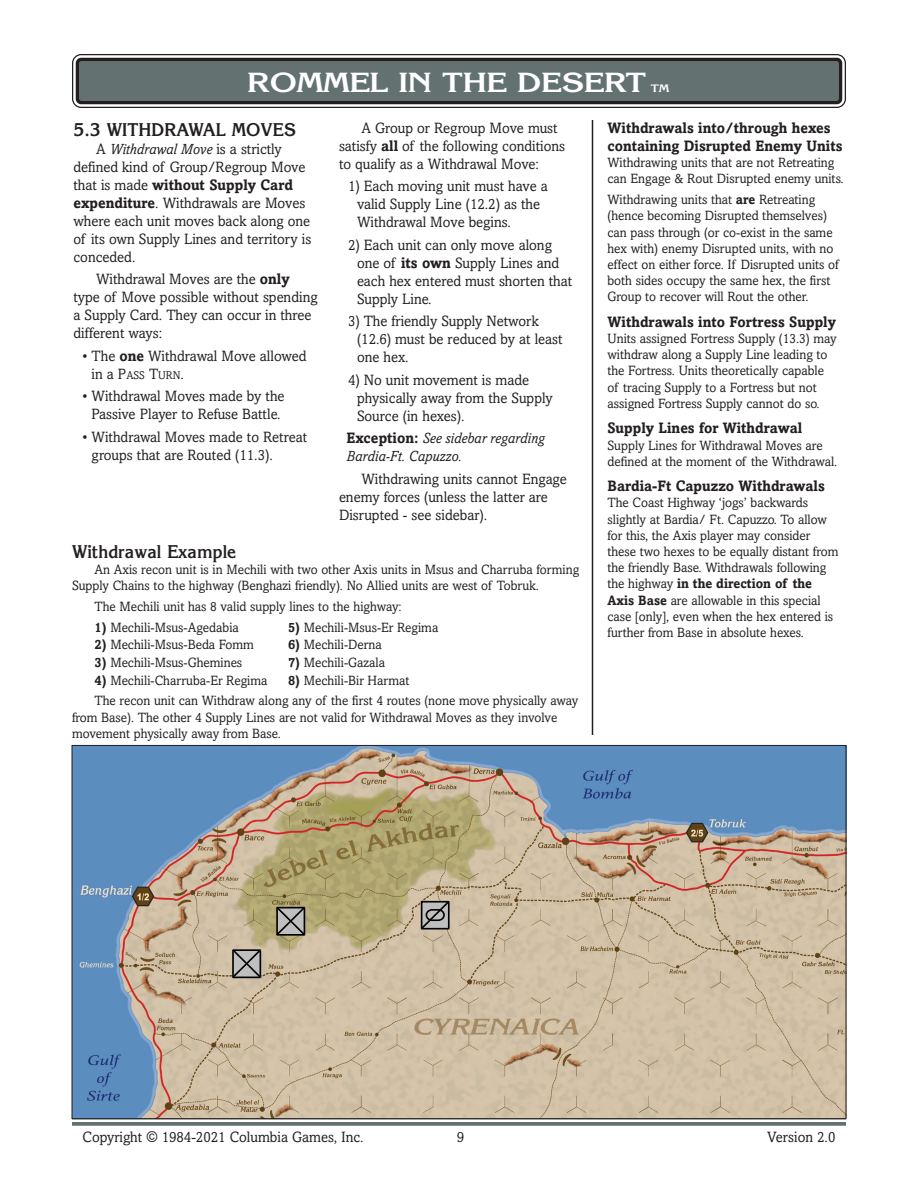
<style>
.page{position:relative;width:918px;height:1188px;background:#fff}
.page>*{position:absolute;margin:0;border:0;box-sizing:border-box;transform-origin:0 0}
.t1{font:700 27px "Korinna";letter-spacing:-.02em;color:#fff;scale:1.2 1}
.Heading_2{font:700 18px "Korinna";color:#231f20;scale:.95 1}
.Heading_3{font:700 18px "Korinna";color:#231f20;scale:.95 1}
.Bullet{font:15px/18px "Amasis";color:#231f20;scale:.95 1}
.Sidebar_Head{font:700 15px/18px "Amasis";color:#231f20;scale:.95 1}
.t2{font:italic 15px/18px "Amasis";color:#231f20;scale:.95 1}
.Sidebar{font:13.5px/16.2px "Amasis";color:#231f20;scale:.95 1}
.Bullet-2{font:11.25px "Amasis";color:#231f20;scale:.95 1}
.t3{font:700 10.5px "Korinna";color:#fff;scale:1.2 1}
.s1{font-weight:700}
.s2{font-weight:700;font-style:normal}
.s3{font-style:italic}
.s4{font-size:15px}
</style>
<div class="page">
<div style="left:76px;top:58px;width:766px;height:46px;background:#637271;border-radius:5px"></div>
<div style="left:72px;top:54px;width:774px;height:54px;border:8px solid #fff;border-radius:5px"></div>
<div style="left:72px;top:54px;width:774px;height:54px;border:1px solid #231f20;border-radius:9px"></div>
<div style="left:76px;top:58px;width:766px;height:46px;border:4px solid #231f20;border-radius:4px"></div>
<hr style="left:72px;top:1118px;width:774px;height:2px;background:#637271">
<svg style="left:72px;top:1122px;width:774px;height:4px;fill:#637271"></svg>
<hr style="left:592px;top:120px;width:1px;height:615px;background:#231f20">
<img style="left:74px;top:747px;width:770px;height:370px">
<svg style="left:276px;top:907px;width:29px;height:29px"></svg>
<svg style="left:232px;top:949px;width:29px;height:29px"></svg>
<svg style="left:421px;top:901px;width:29px;height:29px"></svg>
<p class="t1" style="left:247px;top:66px;width:334px">ROMMEL IN THE DESERT</p>
<p class="t3" style="left:651px;top:82px;width:17px">TM</p>
<p class="Sidebar_Head" style="left:608px;top:119px;width:249px">Withdrawals into/through hexes containing Disrupted Enemy Units</p>
<p class="Sidebar" style="left:608px;top:155px;width:250px">Withdrawing units that are not Retreating can Engage &amp; Rout Disrupted enemy units.</p>
<p class="Sidebar" style="left:608px;top:191px;width:245px">Withdrawing units that <span class="s1">are</span> Retreating (hence becoming Disrupted themselves) can pass through (or co-exist in the same hex with) enemy Disrupted units, with no effect on either force. If Disrupted units of both sides occupy the same hex, the first Group to recover will Rout the other.</p>
<p class="Sidebar_Head" style="left:608px;top:312px;width:242px">Withdrawals into Fortress Supply</p>
<p class="Sidebar" style="left:608px;top:330px;width:243px">Units assigned Fortress Supply (13.3) may withdraw along a Supply Line leading to the Fortress. Units theoretically capable of tracing Supply to a Fortress but not assigned Fortress Supply cannot do so.</p>
<p class="Sidebar_Head" style="left:608px;top:419px;width:207px">Supply Lines for Withdrawal</p>
<p class="Sidebar" style="left:608px;top:437px;width:243px">Supply Lines for Withdrawal Moves are defined at the moment of the Withdrawal.</p>
<p class="Sidebar_Head" style="left:608px;top:477px;width:230px">Bardia-Ft Capuzzo Withdrawals</p>
<p class="Sidebar" style="left:608px;top:495px;width:245px">The Coast Highway ‘jogs’ backwards slightly at Bardia/ Ft. Capuzzo. To allow for this, the Axis player may consider these two hexes to be equally distant from the friendly Base. Withdrawals following the highway <span class="s1">in the direction of the Axis Base</span> are allowable in this special case [only], even when the hex entered is further from Base in absolute hexes.</p>
<p class="Bullet" style="left:339px;top:119px;width:240px;text-indent:22px">A Group or Regroup Move must satisfy <span class="s1">all</span> of the following conditions to qualify as a Withdrawal Move:</p>
<p class="Bullet" style="left:357px;top:177px;width:202px;text-indent:-9px">1) Each moving unit must have a valid Supply Line (12.2) as the<br>Withdrawal Move begins.</p>
<p class="Bullet" style="left:357px;top:236px;width:228px;text-indent:-9px">2) Each unit can only move along one of <span class="s1">its own</span> Supply Lines and each hex entered must shorten that<br>Supply Line.</p>
<p class="Bullet" style="left:357px;top:312px;width:218px;text-indent:-9px">3) The friendly Supply Network (12.6) must be reduced by at least one hex.</p>
<p class="Bullet" style="left:357px;top:371px;width:208px;text-indent:-9px">4) No unit movement is made physically away from the Supply<br>Source (in hexes).</p>
<p class="t2" style="left:346px;top:429px;width:210px"><span class="s2">Exception:</span> See sidebar regarding<br>Bardia-Ft. Capuzzo.</p>
<p class="Bullet" style="left:339px;top:470px;width:241px;text-indent:22px">Withdrawing units cannot Engage enemy forces (unless the latter are<br>Disrupted - see sidebar).</p>
<p class="Heading_2" style="left:74px;top:118px;width:236px">5.3 WITHDRAWAL MOVES</p>
<p class="Bullet" style="left:74px;top:140px;width:252px;text-indent:22px">A <span class="s3">Withdrawal Move</span> is a strictly defined kind of Group/Regroup Move that is made <span class="s1">without Supply Card expenditure</span>. Withdrawals are Moves where each unit moves back along one of its own Supply Lines and territory is conceded.</p>
<p class="Bullet" style="left:74px;top:270px;width:259px;text-indent:22px">Withdrawal Moves are the <span class="s1">only </span>type of Move possible without spending a Supply Card. They can occur in three different ways:</p>
<p class="Bullet" style="left:82px;top:347px;width:237px">• The <span class="s1">one</span> Withdrawal Move allowed</p>
<p class="Bullet-2" style="left:92px;top:369px;width:99px"><span class="s4">in a</span> <span class="s4">P</span>ASS <span class="s4">T</span>URN<span class="s4">.</span></p>
<p class="Bullet" style="left:82px;top:387px;width:214px;text-align:center">• Withdrawal Moves made by the<br>Passive Player to Refuse Battle.</p>
<p class="Bullet" style="left:92px;top:428px;width:229px;text-indent:-9px">• Withdrawal Moves made to Retreat groups that are Routed (11.3).</p>
<p class="Heading_3" style="left:72px;top:540px;width:175px">Withdrawal Example</p>
<p class="Sidebar" style="left:72px;top:561px;width:535px;text-indent:22px">An Axis recon unit is in Mechili with two other Axis units in Msus and Charruba forming<br>Supply Chains to the highway (Benghazi friendly). No Allied units are west of Tobruk.</p>
<p class="Sidebar" style="left:94px;top:598px;width:325px">The Mechili unit has 8 valid supply lines to the highway:</p>
<p class="Sidebar" style="left:94px;top:619px;width:153px"><span class="s1">1)</span> Mechili-Msus-Agedabia</p>
<p class="Sidebar" style="left:288px;top:619px;width:160px"><span class="s1">5)</span> Mechili-Msus-Er Regima</p>
<p class="Sidebar" style="left:94px;top:637px;width:169px"><span class="s1">2)</span> Mechili-Msus-Beda Fomm</p>
<p class="Sidebar" style="left:288px;top:637px;width:100px"><span class="s1">6)</span> Mechili-Derna</p>
<p class="Sidebar" style="left:94px;top:654px;width:157px"><span class="s1">3)</span> Mechili-Msus-Ghemines</p>
<p class="Sidebar" style="left:288px;top:654px;width:104px"><span class="s1">7)</span> Mechili-Gazala</p>
<p class="Sidebar" style="left:94px;top:672px;width:184px"><span class="s1">4)</span> Mechili-Charruba-Er Regima</p>
<p class="Sidebar" style="left:288px;top:672px;width:129px"><span class="s1">8)</span> Mechili-Bir Harmat</p>
<p class="Sidebar" style="left:72px;top:693px;width:534px;text-indent:22px">The recon unit can Withdraw along any of the first 4 routes (none move physically away from Base). The other 4 Supply Lines are not valid for Withdrawal Moves as they involve movement physically away from Base.</p>
<p class="Bullet" style="left:82px;top:1128px;width:297px">Copyright © 1984-2021 Columbia Games, Inc.</p>
<p class="Bullet" style="left:457px;top:1128px;width:9px">9</p>
<p class="Bullet" style="left:767px;top:1128px;width:73px">Version 2.0</p>
</div>
